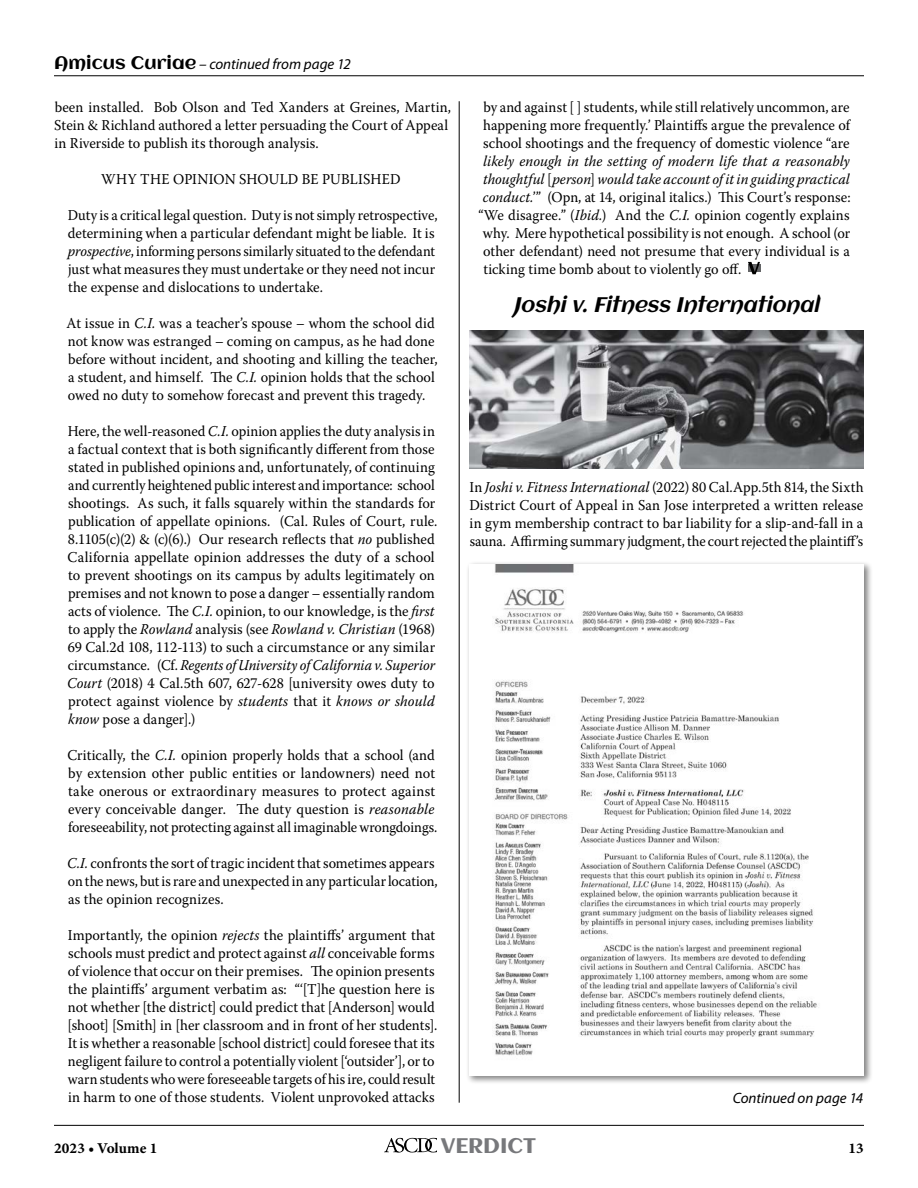
<style>
.page{position:relative;width:918px;height:1188px;background:#fff}
.page>*{position:absolute;margin:0;border:0;box-sizing:border-box;transform-origin:0 0}
.ASCDC_Basic_Text{font:italic 21px "Aclonica";color:#000;scale:.95 1}
.t1{font:21px "Aclonica";letter-spacing:-.005em;color:#77787b}
.ASCDC_Basic_Text-2{font:15px/18px "Warnock Pro";color:#000;scale:.95 1}
.ASCDC_Basic_Text-3{font:15px/18px "Warnock Pro";color:#000;scale:.94 1}
.ASCDC_Basic_Text-4{font:italic 15px "Warnock Pro";letter-spacing:.005em;color:#000;scale:.95 1}
.t2{font:italic 15px "Myriad Pro";color:#000}
.t3{font:15px "Minion Variable Concept";color:#000}
.s1{font-family:"Aclonica";font-style:normal;font-size:18px}
.s2{font-style:italic}
.s3{font-style:normal}
</style>
<div class="page">
<hr style="left:54px;top:1125px;width:810px;height:1px;background:#000">
<svg style="left:384px;top:1138px;width:53px;height:15px"></svg>
<hr style="left:54px;top:76px;width:810px;height:1px;background:#000">
<svg style="left:748px;top:262px;width:12px;height:12px"></svg>
<hr style="left:459px;top:101px;width:1px;height:1002px;background:#000">
<img style="left:469px;top:331px;width:395px;height:137px">
<div style="left:466px;top:561px;width:407px;height:523px;background:#000;opacity:.5"></div>
<img style="left:469px;top:565px;width:395px;height:511px">
<p class="t2" style="left:54px;top:56px;width:298px"><span class="s1">Amicus Curiae</span> – continued from page 12</p>
<p class="ASCDC_Basic_Text-2" style="left:54px;top:98px;width:419px">been installed. Bob Olson and Ted Xanders at Greines, Martin,<br>Stein &amp; Richland authored a letter persuading the Court of Appeal in Riverside to publish its thorough analysis.</p>
<p class="ASCDC_Basic_Text-2" style="left:101px;top:170px;width:317px">WHY THE OPINION SHOULD BE PUBLISHED</p>
<p class="ASCDC_Basic_Text-3" style="left:68px;top:206px;width:395px">Duty is a critical legal question. Duty is not simply retrospective, determining when a particular defendant might be liable. It is <span class="s2">prospective</span>, informing persons similarly situated to the defendant just what measures they must undertake or they need not incur the expense and dislocations to undertake.</p>
<p class="ASCDC_Basic_Text-2" style="left:66px;top:314px;width:392px">At issue in <span class="s2">C.I.</span> was a teacher’s spouse – whom the school did not know was estranged – coming on campus, as he had done before without incident, and shooting and killing the teacher, a student, and himself. The <span class="s2">C.I.</span> opinion holds that the school owed no duty to somehow forecast and prevent this tragedy.</p>
<p class="ASCDC_Basic_Text-3" style="left:67px;top:422px;width:395px">Here, the well-reasoned <span class="s2">C.I.</span> opinion applies the duty analysis in a factual context that is both significantly different from those stated in published opinions and, unfortunately, of continuing and currently heightened public interest and importance: school shootings. As such, it falls squarely within the standards for publication of appellate opinions. (Cal. Rules of Court, rule.<br>8.1105(c)(2) &amp; (c)(6).) Our research reflects that <span class="s2">no</span> published California appellate opinion addresses the duty of a school to prevent shootings on its campus by adults legitimately on premises and not known to pose a danger – essentially random acts of violence. The <span class="s2">C.I.</span> opinion, to our knowledge, is the <span class="s2">first </span>to apply the <span class="s2">Rowland</span> analysis (see <span class="s2">Rowland v. Christian</span> (1968)<br>69 Cal.2d 108, 112-113) to such a circumstance or any similar circumstance. (Cf. <span class="s2">Regents of University of California v. Superior Court</span> (2018) 4 Cal.5th 607, 627-628 [university owes duty to protect against violence by <span class="s2">students</span> that it <span class="s2">knows or should know</span> pose a danger].)</p>
<p class="ASCDC_Basic_Text-2" style="left:68px;top:746px;width:391px">Critically, the <span class="s2">C.I.</span> opinion properly holds that a school (and by extension other public entities or landowners) need not take onerous or extraordinary measures to protect against every conceivable danger. The duty question is <span class="s2">reasonable </span>foreseeability, not protecting against all imaginable wrongdoings.</p>
<p class="ASCDC_Basic_Text-3" style="left:67px;top:854px;width:396px"><span class="s2">C.I.</span> confronts the sort of tragic incident that sometimes appears on the news, but is rare and unexpected in any particular location, as the opinion recognizes.</p>
<p class="ASCDC_Basic_Text-2" style="left:68px;top:926px;width:391px">Importantly, the opinion <span class="s2">rejects</span> the plaintiffs’ argument that schools must predict and protect against <span class="s2">all</span> conceivable forms of violence that occur on their premises. The opinion presents the plaintiffs’ argument verbatim as: “‘[T]he question here is not whether [the district] could predict that [Anderson] would [shoot] [Smith] in [her classroom and in front of her students].<br>It is whether a reasonable [school district] could foresee that its negligent failure to control a potentially violent [‘outsider’], or to warn students who were foreseeable targets of his ire, could result in harm to one of those students. Violent unprovoked attacks</p>
<p class="ASCDC_Basic_Text-2" style="left:483px;top:98px;width:387px">by and against [ ] students, while still relatively uncommon, are</p>
<p class="ASCDC_Basic_Text-2" style="left:483px;top:116px;width:388px">happening more frequently.’ Plaintiffs argue the prevalence of</p>
<p class="ASCDC_Basic_Text-2" style="left:483px;top:134px;width:387px">school shootings and the frequency of domestic violence “are</p>
<p class="ASCDC_Basic_Text-4" style="left:483px;top:152px;width:387px">likely enough in the setting of modern life that a reasonably</p>
<p class="ASCDC_Basic_Text-4" style="left:483px;top:170px;width:388px">thoughtful <span class="s3">[</span>person<span class="s3">]</span> would take account of it in guiding practical</p>
<p class="ASCDC_Basic_Text-2" style="left:483px;top:188px;width:389px"><span class="s2">conduct.</span>’” (Opn, at 14, original italics.) This Court’s response:</p>
<p class="ASCDC_Basic_Text-2" style="left:478px;top:206px;width:392px">“We disagree.” (<span class="s2">Ibid.</span>) And the <span class="s2">C.I.</span> opinion cogently explains</p>
<p class="ASCDC_Basic_Text-2" style="left:483px;top:224px;width:388px">why. Mere hypothetical possibility is not enough. A school (or</p>
<p class="ASCDC_Basic_Text-2" style="left:483px;top:242px;width:388px">other defendant) need not presume that every individual is a</p>
<p class="ASCDC_Basic_Text-2" style="left:483px;top:260px;width:273px">ticking time bomb about to violently go off.</p>
<p class="ASCDC_Basic_Text" style="left:513px;top:290px;width:330px">Joshiv.Fitness International</p>
<p class="ASCDC_Basic_Text-2" style="left:469px;top:478px;width:416px;text-align:justify">In <span class="s2">Joshi v. Fitness International</span> (2022) 80 Cal.App.5th 814, the Sixth District Court of Appeal in San Jose interpreted a written release in gym membership contract to bar liability for a slip-and-fall in a sauna. Affirming summary judgment, the court rejected the plaintiff’s</p>
<p class="t2" style="left:733px;top:1090px;width:132px">Continued on page 14</p>
<p class="t3" style="left:54px;top:1137px;width:105px">2023 • Volume 1</p>
<h1 class="t1" style="left:441px;top:1131px;width:97px">VERDICT</h1>
<p class="t3" style="left:849px;top:1137px;width:17px">13</p>
</div>
